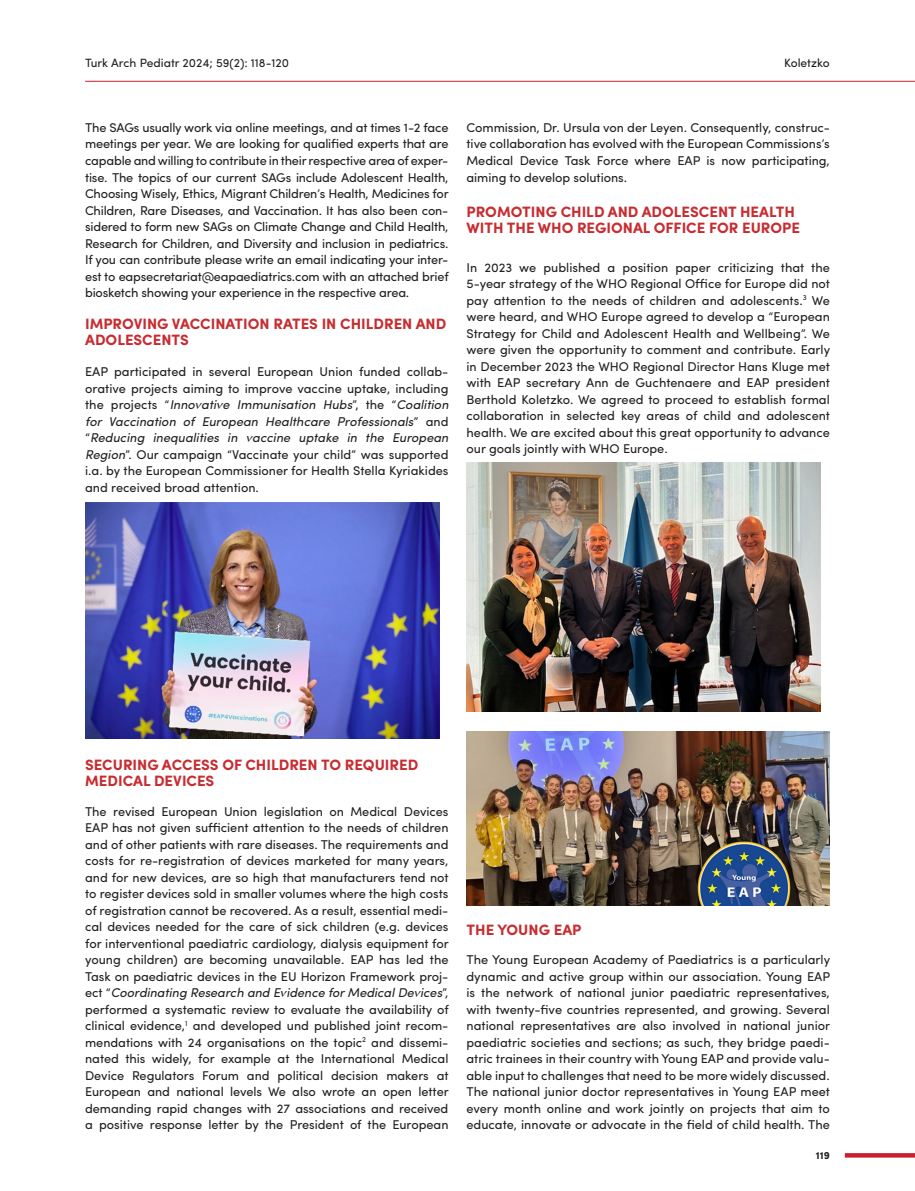
<style>
.page{position:relative;width:915px;height:1191px;background:#fff}
.page>*{position:absolute;margin:0;border:0;box-sizing:border-box;transform-origin:0 0}
.t1{font:700 15px/16.5px "Sofia Pro";color:#c72c30}
.TXT{font:12.75px/16.5px "Sofia Pro";letter-spacing:-.005em;color:#231f20;text-align:justify}
.t2{font:12px "Sofia Pro";color:#231f20}
.t3{font:700 10.5px "Sofia Pro";color:#231f20}
.s1{font-style:italic}
</style>
<div class="page">
<hr style="left:85px;top:81px;width:829px;height:1px;background:#c7202e">
<img style="left:85px;top:503px;width:354px;height:235px">
<img style="left:466px;top:463px;width:354px;height:248px">
<img style="left:466px;top:731px;width:363px;height:174px">
<svg style="left:844px;top:1153px;width:70px;height:4px"></svg>
<p class="t2" style="left:85px;top:54px;width:205px">Turk Arch Pediatr 2024; 59(2): 118-120</p>
<p class="t2" style="left:783px;top:54px;width:47px">Koletzko</p>
<p class="TXT" style="left:85px;top:118px;width:365px">The SAGs usually work via online meetings, and at times 1-2 face meetings per year. We are looking for qualified experts that are capable and willing to contribute in their respective area of exper&shy;tise. The topics of our current SAGs include Adolescent Health, Choosing Wisely, Ethics, Migrant Children’s Health, Medicines for Children, Rare Diseases, and Vaccination. It has also been con&shy;sidered to form new SAGs on Climate Change and Child Health, Research for Children, and Diversity and inclusion in pediatrics.<br>If you can contribute please write an email indicating your inter&shy;est to eapsecretariat@eapaediatrics.com with an attached brief biosketch showing your experience in the respective area.</p>
<h1 class="t1" style="left:85px;top:314px;width:362px">IMPROVING VACCINATION RATES IN CHILDREN AND<br>ADOLESCENTS</h1>
<p class="TXT" style="left:85px;top:362px;width:365px">EAP participated in several European Union funded collab&shy;orative projects aiming to improve vaccine uptake, including the projects “<span class="s1">Innovative Immunisation Hubs</span>”, the “<span class="s1">Coalition for Vaccination of European Healthcare Professionals</span>” and “<span class="s1">Reducing inequalities in vaccine uptake in the European Region</span>”. Our campaign “Vaccinate your child” was supported i.a. by the European Commissioner for Health Stella Kyriakides and received broad attention.</p>
<p class="TXT" style="left:466px;top:118px;width:365px">Commission, Dr. Ursula von der Leyen. Consequently, construc&shy;tive collaboration has evolved with the European Commissions’s Medical Device Task Force where EAP is now participating, aiming to develop solutions.</p>
<h1 class="t1" style="left:466px;top:202px;width:335px">PROMOTING CHILD AND ADOLESCENT HEALTH<br>WITH THE WHO REGIONAL OFFICE FOR EUROPE</h1>
<p class="TXT" style="left:466px;top:258px;width:365px">In 2023 we published a position paper criticizing that the 5-year strategy of the WHO Regional Office for Europe did not pay attention to the needs of children and adolescents.<sup>3</sup> We were heard, and WHO Europe agreed to develop a “European Strategy for Child and Adolescent Health and Wellbeing”. We were given the opportunity to comment and contribute. Early in December 2023 the WHO Regional Director Hans Kluge met with EAP secretary Ann de Guchtenaere and EAP president Berthold Koletzko. We agreed to proceed to establish formal collaboration in selected key areas of child and adolescent health. We are excited about this great opportunity to advance our goals jointly with WHO Europe.</p>
<h1 class="t1" style="left:85px;top:755px;width:334px">SECURING ACCESS OF CHILDREN TO REQUIRED<br>MEDICAL DEVICES</h1>
<p class="TXT" style="left:85px;top:802px;width:365px">The revised European Union legislation on Medical Devices EAP has not given sufficient attention to the needs of children and of other patients with rare diseases. The requirements and costs for re-registration of devices marketed for many years, and for new devices, are so high that manufacturers tend not to register devices sold in smaller volumes where the high costs of registration cannot be recovered. As a result, essential medi&shy;cal devices needed for the care of sick children (e.g. devices for interventional paediatric cardiology, dialysis equipment for young children) are becoming unavailable. EAP has led the Task on paediatric devices in the EU Horizon Framework proj&shy;ect “<span class="s1">Coordinating Research and Evidence for Medical Devices</span>”, performed a systematic review to evaluate the availability of clinical evidence,<sup>1</sup> and developed und published joint recom&shy;mendations with 24 organisations on the topic<sup>2</sup> and dissemi&shy;nated this widely, for example at the International Medical Device Regulators Forum and political decision makers at European and national levels We also wrote an open letter demanding rapid changes with 27 associations and received a positive response letter by the President of the European</p>
<h1 class="t1" style="left:466px;top:920px;width:116px">THE YOUNG EAP</h1>
<p class="TXT" style="left:466px;top:950px;width:365px">The Young European Academy of Paediatrics is a particularly dynamic and active group within our association. Young EAP is the network of national junior paediatric representatives, with twenty-five countries represented, and growing. Several national representatives are also involved in national junior paediatric societies and sections; as such, they bridge paedi&shy;atric trainees in their country with Young EAP and provide valu&shy;able input to challenges that need to be more widely discussed.<br>The national junior doctor representatives in Young EAP meet every month online and work jointly on projects that aim to educate, innovate or advocate in the field of child health. The</p>
<p class="t3" style="left:815px;top:1147px;width:16px">119</p>
</div>
